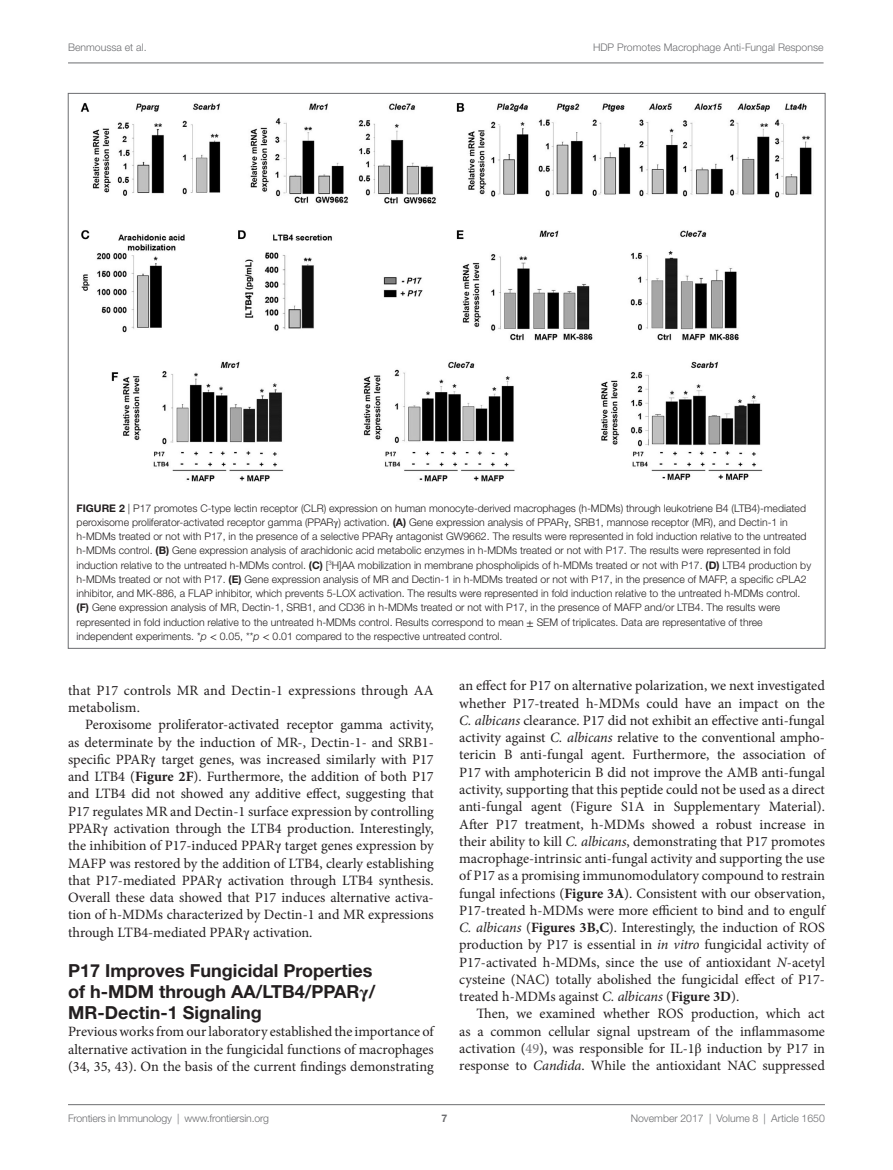
<style>
.page{position:relative;width:893px;height:1170px;background:#fff}
.page>*{position:absolute;margin:0;border:0;box-sizing:border-box;transform-origin:0 0}
.t1{font:700 18px/21px "Helvetica Neue LT Std";color:#231f20}
.t2{font:14.25px/17.2px "Minion Pro";color:#231f20;text-align:justify}
.t3{font:300 10.5px/14.2px "Helvetica Neue LT Std";color:#231f20}
.t4{font:300 10.5px "Helvetica Neue LT Std";color:#6c6d70}
.t5{font:700 10.5px "Helvetica Neue LT Std";color:#6c6d70}
.s1{font-weight:700}
.s2{font-family:"STIX General";font-weight:400}
.s3{font-style:italic}
.s4{font-family:"STIX General"}
.s5{color:#6c6d70}
</style>
<div class="page">
<img style="left:80px;top:102px;width:732px;height:379px">
<hr style="left:68px;top:1104px;width:757px;height:1px;background:#6c6d70">
<hr style="left:68px;top:63px;width:755px;height:1px;background:#6c6d70">
<p class="t4" style="left:68px;top:41px;width:80px">Benmoussa et al.</p>
<p class="t4" style="left:593px;top:41px;width:232px">HDP Promotes Macrophage Anti-Fungal Response</p>
<p class="t3" style="left:77px;top:500px;width:736px"><span class="s1">FIG URE 2</span> | P17 promotes C-type lectin receptor (CLR) expression on human monocyte-derived macrophages (h-MDMs) through leukotriene B4 (LTB4)-mediated peroxisome proliferator-activated receptor gamma (PPAR<span class="s2">γ</span>) activation. <span class="s1">(A)</span> Gene expression analysis of PPAR<span class="s2">γ</span>, SRB1, mannose receptor (MR), and Dectin-1 in h-MDMs treated or not with P17, in the presence of a selective PPAR<span class="s2">γ</span> antagonist GW9662. The results were represented in fold induction relative to the untreated h-MDMs control. <span class="s1">(B)</span> Gene expression analysis of arachidonic acid metabolic enzymes in h-MDMs treated or not with P17. The results were represented in fold induction relative to the untreated h-MDMs control. <span class="s1">(C)</span> [<sup>3</sup>H]AA mobilization in membrane phospholipids of h-MDMs treated or not with P17. <span class="s1">(D)</span> LTB4 production by h-MDMs treated or not with P17. <span class="s1">(E)</span> Gene expression analysis of MR and Dectin-1 in h-MDMs treated or not with P17, in the presence of MAFP, a specific cPLA2 inhibitor, and MK-886, a FLAP inhibitor, which prevents 5-LOX activation. The results were represented in fold induction relative to the untreated h-MDMs control. <span class="s1">(F)</span> Gene expression analysis of MR, Dectin-1, SRB1, and CD36 in h-MDMs treated or not with P17, in the presence of MAFP and/or LTB4. The results were represented in fold induction relative to the untreated h-MDMs control. Results correspond to mean <span class="s2">±</span> SEM of triplicates. Data are representative of three independent experiments. *<span class="s3">p</span> <span class="s2">&lt;</span> 0.05, **<span class="s3">p</span> <span class="s2">&lt;</span> 0.01 compared to the respective untreated control.</p>
<p class="t2" style="left:68px;top:681px;width:367px">that P17 controls MR and Dectin-1 expressions through AA metabolism.</p>
<p class="t2" style="left:68px;top:716px;width:367px;text-indent:17px">Peroxisome proliferator-activated receptor gamma activity, as determinate by the induction of MR-, Dectin-1- and SRB1- specific PPAR<span class="s4">γ</span> target genes, was increased similarly with P17 and LTB4 (<span class="s1">Figure 2F</span>). Furthermore, the addition of both P17 and LTB4 did not showed any additive effect, suggesting that P17 regulates MR and Dectin-1 surface expression by controlling PPAR<span class="s4">γ</span> activation through the LTB4 production. Interestingly, the inhibition of P17-induced PPAR<span class="s4">γ</span> target genes expression by MAFP was restored by the addition of LTB4, clearly establishing that P17-mediated PPAR<span class="s4">γ</span> activation through LTB4 synthesis.<br>Overall these data showed that P17 induces alternative activa&shy;tion of h-MDMs characterized by Dectin-1 and MR expressions through LTB4-mediated PPAR<span class="s4">γ</span> activation.</p>
<p class="t1" style="left:68px;top:959px;width:309px">P17 Improves Fungicidal Properties of h-MDM through AA/LTB4/PPAR<span class="s4">γ</span>/<br>MR-Dectin-1 Signaling</p>
<p class="t2" style="left:68px;top:1023px;width:367px">Previous works from our laboratory established the importance of alternative activation in the fungicidal functions of macrophages (34, 35, 43). On the basis of the current findings demonstrating</p>
<p class="t2" style="left:459px;top:677px;width:367px">an effect for P17 on alternative polarization, we next investigated whether P17-treated h-MDMs could have an impact on the <span class="s3">C. albicans</span> clearance. P17 did not exhibit an effective anti-fungal activity against <span class="s3">C. albicans</span> relative to the conventional ampho&shy;tericin B anti-fungal agent. Furthermore, the association of P17 with amphotericin B did not improve the AMB anti-fungal activity, supporting that this peptide could not be used as a direct anti-fungal agent (Figure S1A in Supplementary Material).<br>After P17 treatment, h-MDMs showed a robust increase in their ability to kill <span class="s3">C. albicans</span>, demonstrating that P17 promotes macrophage-intrinsic anti-fungal activity and supporting the use of P17 as a promising immunomodulatory compound to restrain fungal infections (<span class="s1">Figure 3A</span>). Consistent with our observation, P17-treated h-MDMs were more efficient to bind and to engulf <span class="s3">C. albicans</span> (<span class="s1">Figures 3B,C</span>). Interestingly, the induction of ROS production by P17 is essential in <span class="s3">in vitro</span> fungicidal activity of P17-activated h-MDMs, since the use of antioxidant <span class="s3">N</span>-acetyl cysteine (NAC) totally abolished the fungicidal effect of P17- treated h-MDMs against <span class="s3">C. albicans</span> (<span class="s1">Figure 3D</span>).</p>
<p class="t2" style="left:459px;top:1005px;width:367px;text-indent:17px">Then, we examined whether ROS production, which act as a common cellular signal upstream of the inflammasome activation (<span class="s5">49</span>), was responsible for IL-1<span class="s4">β</span> induction by P17 in response to <span class="s3">Candida</span>. While the antioxidant NAC suppressed</p>
<p class="t4" style="left:68px;top:1111px;width:203px">Frontiers in Immunology | www.frontiersin.org</p>
<p class="t4" style="left:631px;top:1111px;width:196px">November 2017 | Volume 8 | Article 1650</p>
<p class="t5" style="left:441px;top:1111px;width:7px">7</p>
</div>
